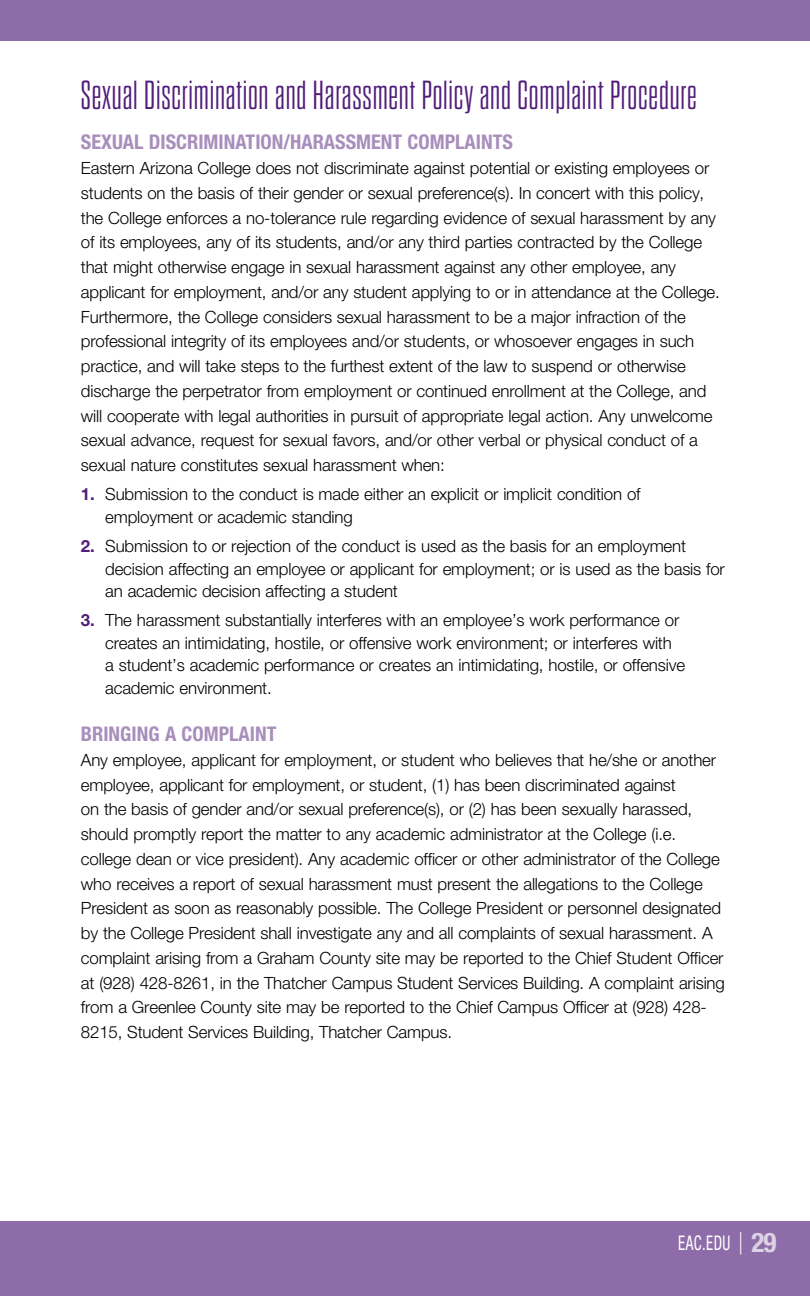
<style>
.page{position:relative;width:810px;height:1296px;background:#fff}
.page>*{position:absolute;margin:0;border:0;box-sizing:border-box;transform-origin:0 0}
.t1{font:300 40.5px "Dharma Gothic M";letter-spacing:.02em;color:#511d7a}
.t2{font:700 condensed 20.25px "Helvetica Neue LT Std";color:#a88ebc}
.t3{font:condensed 20.25px "Helvetica Neue LT Std";letter-spacing:.03em;color:#fff;scale:.75 1}
.t4{font:300 16.88px/24.8px "Helvetica Neue LT Std";letter-spacing:-.01em;color:#000}
.s1{font-weight:700;color:#511d7a}
.s2{font-size:30.38px}
.s3{font-weight:700;font-size:27px;color:#dcd2e4}
</style>
<div class="page">
<div style="left:0;top:0;width:810px;height:40px;background:#8e6ca9"></div>
<div style="left:0;top:1222px;width:810px;height:74px;background:#8e6ca9"></div>
<h1 class="t1" style="left:81px;top:76px;width:617px">Sexual Discrimination and Harassment Policy and Complaint Procedure</h1>
<p class="t2" style="left:81px;top:130px;width:434px">SEXUAL DISCRIMINATION/HARASSMENT COMPLAINTS</p>
<p class="t4" style="left:81px;top:155px;width:640px">Eastern Arizona College does not discriminate against potential or existing employees or students on the basis of their gender or sexual preference(s). In concert with this policy, the College enforces a no-tolerance rule regarding evidence of sexual harassment by any of its employees, any of its students, and/or any third parties contracted by the College that might otherwise engage in sexual harassment against any other employee, any applicant for employment, and/or any student applying to or in attendance at the College.<br>Furthermore, the College considers sexual harassment to be a major infraction of the professional integrity of its employees and/or students, or whosoever engages in such practice, and will take steps to the furthest extent of the law to suspend or otherwise discharge the perpetrator from employment or continued enrollment at the College, and will cooperate with legal authorities in pursuit of appropriate legal action. Any unwelcome sexual advance, request for sexual favors, and/or other verbal or physical conduct of a sexual nature constitutes sexual harassment when:</p>
<p class="t4" style="left:105px;top:483px;width:537px;line-height:22.5px;text-indent:-24px"><span class="s1">1.</span> Submission to the conduct is made either an explicit or implicit condition of employment or academic standing</p>
<p class="t4" style="left:105px;top:535px;width:621px;line-height:22.5px;text-indent:-24px"><span class="s1">2.</span> Submission to or rejection of the conduct is used as the basis for an employment decision affecting an employee or applicant for employment; or is used as the basis for an academic decision affecting a student</p>
<p class="t4" style="left:105px;top:609px;width:581px;line-height:22.5px;text-indent:-24px"><span class="s1">3.</span> The harassment substantially interferes with an employee’s work performance or creates an intimidating, hostile, or offensive work environment; or interferes with<br>a student’s academic performance or creates an intimidating, hostile, or offensive academic environment.</p>
<p class="t2" style="left:81px;top:722px;width:197px">BRINGING A COMPLAINT</p>
<p class="t4" style="left:81px;top:747px;width:646px">Any employee, applicant for employment, or student who believes that he/she or another employee, applicant for employment, or student, (1) has been discriminated against<br>on the basis of gender and/or sexual preference(s), or (2) has been sexually harassed, should promptly report the matter to any academic administrator at the College (i.e. college dean or vice president). Any academic officer or other administrator of the College who receives a report of sexual harassment must present the allegations to the College President as soon as reasonably possible. The College President or personnel designated by the College President shall investigate any and all complaints of sexual harassment. A complaint arising from a Graham County site may be reported to the Chief Student Officer at (928) 428-8261, in the Thatcher Campus Student Services Building. A complaint arising from a Greenlee County site may be reported to the Chief Campus Officer at (928) 428- 8215, Student Services Building, Thatcher Campus.</p>
<p class="t3" style="left:678px;top:1231px;width:133px">EAC.EDU <span class="s2">|</span> <span class="s3">29</span></p>
</div>
